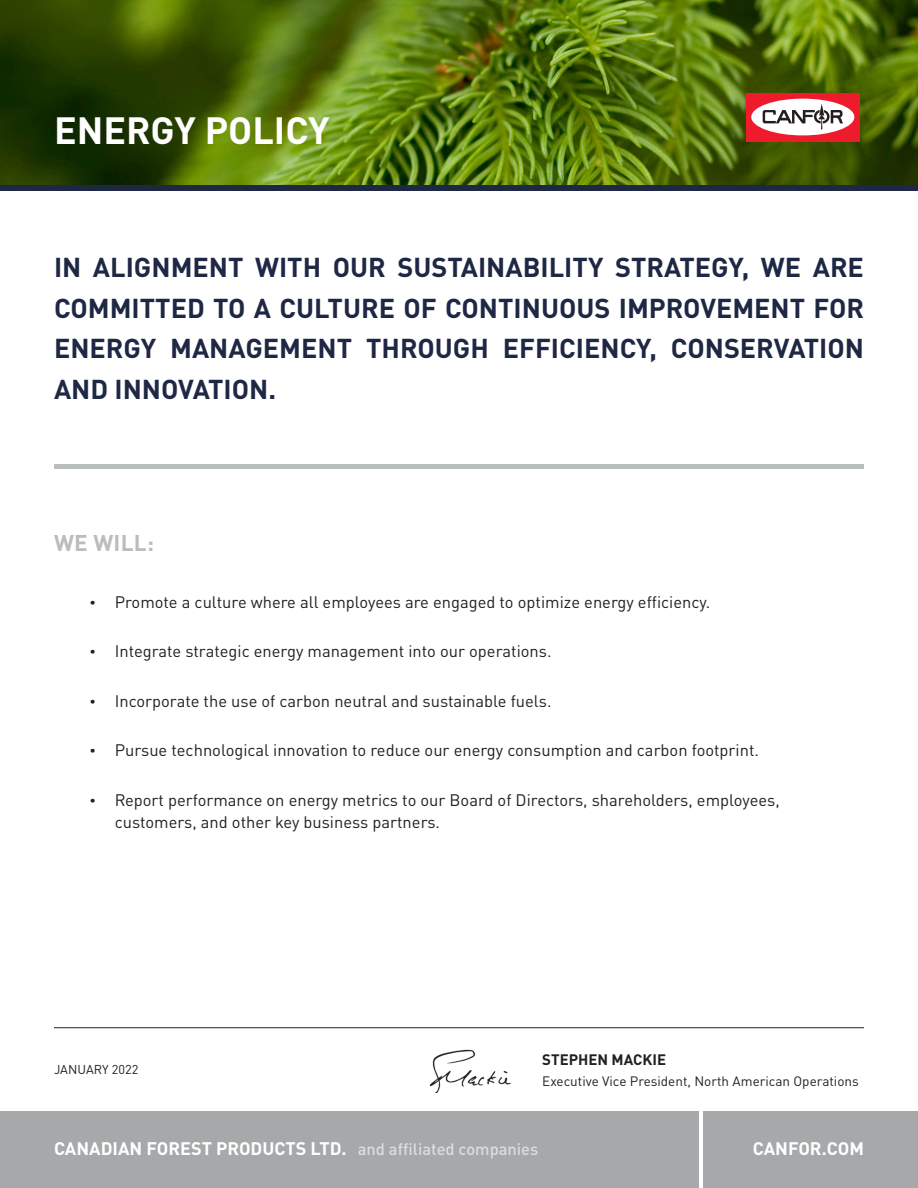
<style>
.page{position:relative;width:918px;height:1188px;background:#fff}
.page>*{position:absolute;margin:0;border:0;box-sizing:border-box;transform-origin:0 0}
.t1{font:700 37.5px "DINOT";color:#fff}
.t2{font:700 27px/40.5px "DINOT";color:#1e2844;text-align:justify}
.t3{font:700 22.5px "DINOT";letter-spacing:.01em;color:#babdbe}
.t4{font:700 18px "DINOT";color:#fff}
.t5{font:16.5px/22.5px "DINOT";color:#231f20}
.t6{font:500 16.5px "DINOT";color:#dbddde}
.t7{font:700 15px "DINOT";color:#231f20}
.t8{font:13.5px "DINOT";color:#231f20}
.t9{font:12.75px "DINOT";color:#231f20}
.s1{font-family:"Courier New"}
</style>
<div class="page">
<img style="left:0;top:0;width:918px;height:186px">
<div style="left:0;top:186px;width:918px;height:5px;background:#1e2844"></div>
<div style="left:746px;top:93px;width:114px;height:48px;background:#ee1b2c"></div>
<div style="left:751px;top:99px;width:103px;height:36px;background:#fff;border-radius:50%"></div>
<svg style="left:763px;top:104px;width:80px;height:25px"></svg>
<div style="left:54px;top:464px;width:810px;height:5px;background:#babdbe"></div>
<hr style="left:54px;top:1027px;width:810px;height:1px;background:#231f20">
<div style="left:0;top:1111px;width:698px;height:77px;background:#a6a8aa"></div>
<div style="left:703px;top:1111px;width:215px;height:77px;background:#a6a8aa"></div>
<img style="left:429px;top:1049px;width:82px;height:44px">
<p class="t1" style="left:54px;top:105px;width:277px">ENERGY POLICY</p>
<p class="t2" style="left:54px;top:247px;width:812px">IN ALIGNMENT WITH OUR SUSTAINABILITY STRATEGY, WE ARE COMMITTED TO A CULTURE OF CONTINUOUS IMPROVEMENT FOR ENERGY MANAGEMENT THROUGH EFFICIENCY, CONSERVATION AND INNOVATION.</p>
<p class="t3" style="left:54px;top:529px;width:102px">WE WILL:</p>
<p class="t5" style="left:88px;top:590px;width:624px"><span class="s1">•</span> Promote a culture where all employees are engaged to optimize energy efficiency.</p>
<p class="t5" style="left:88px;top:640px;width:465px"><span class="s1">•</span> Integrate strategic energy management into our operations.</p>
<p class="t5" style="left:88px;top:689px;width:465px"><span class="s1">•</span> Incorporate the use of carbon neutral and sustainable fuels.</p>
<p class="t5" style="left:88px;top:739px;width:673px"><span class="s1">•</span> Pursue technological innovation to reduce our energy consumption and carbon footprint.</p>
<p class="t5" style="left:115px;top:788px;width:666px;text-indent:-27px"><span class="s1">•</span> Report performance on energy metrics to our Board of Directors, shareholders, employees, customers, and other key business partners.</p>
<p class="t9" style="left:54px;top:1062px;width:86px">JANUARY 2022</p>
<p class="t7" style="left:542px;top:1050px;width:125px">STEPHEN MACKIE</p>
<p class="t8" style="left:542px;top:1072px;width:318px">Executive Vice President, North American Operations</p>
<p class="t4" style="left:54px;top:1136px;width:294px">CANADIAN FOREST PRODUCTS LTD.</p>
<p class="t6" style="left:358px;top:1138px;width:182px">and affiliated companies</p>
<p class="t4" style="left:753px;top:1136px;width:113px">CANFOR.COM</p>
</div>
